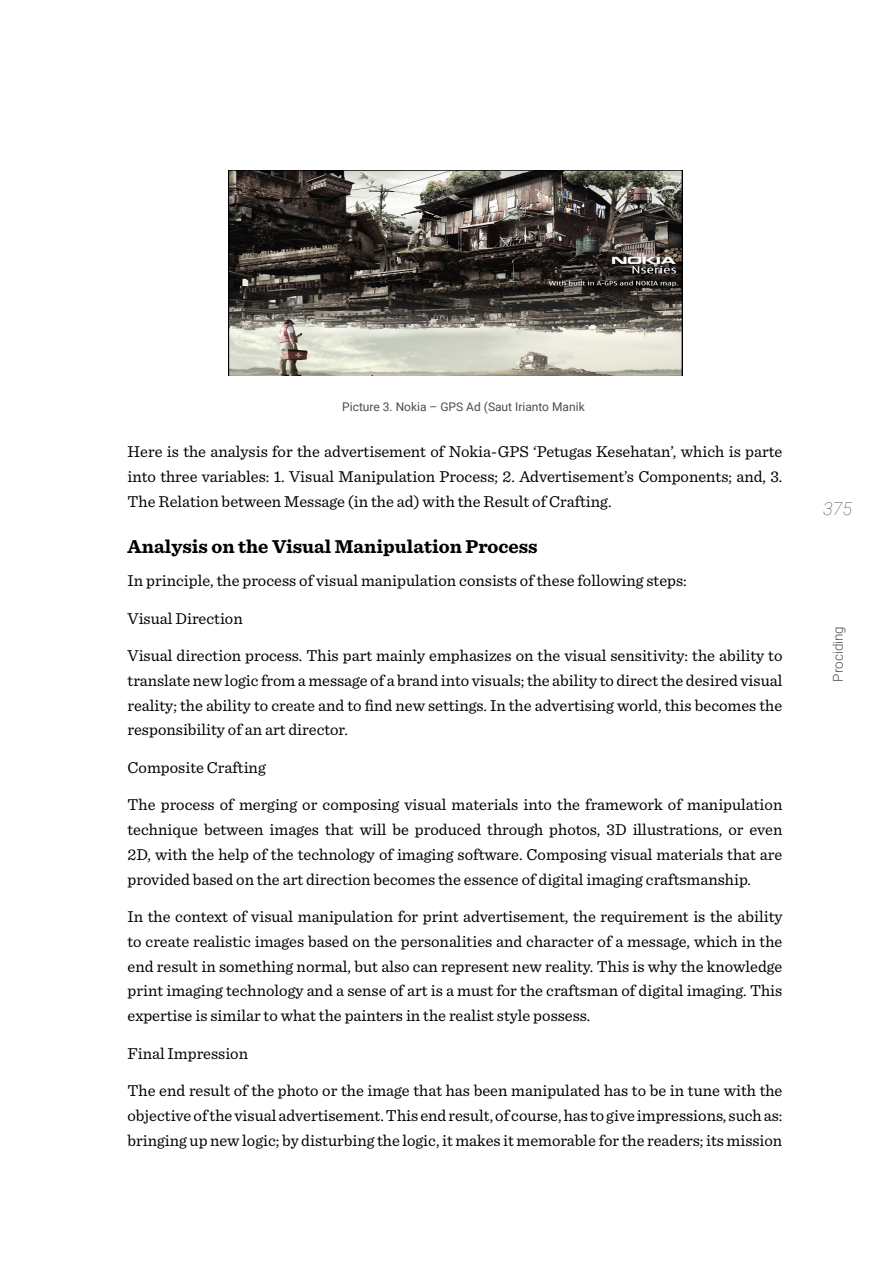
<style>
.page{position:relative;width:893px;height:1263px;background:#fff}
.page>*{position:absolute;margin:0;border:0;box-sizing:border-box;transform-origin:0 0}
.subab{font:700 19.5px "Sentinel";color:#000}
.t1{font:italic 100 18px "Roboto";color:#4d4d4d}
.bodytext_jurnal{font:16.5px/24.8px "Sentinel";color:#000;text-align:justify}
.t2{font:300 13.5px "Roboto";color:#4d4d4d}
.t3{font:12px "Roboto";color:#4d4d4d}
.t4{font:8.55px "Myriad Pro";letter-spacing:.04em;color:#000;scale:1.42 1}
</style>
<div class="page">
<svg style="left:229px;top:170px;width:453px;height:206px;background:#6f6b64"></svg>
<p class="t3" style="left:342px;top:398px;width:244px">Picture 3. Nokia – GPS Ad (Saut Irianto Manik</p>
<p class="bodytext_jurnal" style="left:128px;top:438px;width:656px">Here is the analysis for the advertisement of Nokia-GPS ‘Petugas Kesehatan’, which is parte into three variables: 1. Visual Manipulation Process; 2. Advertisement’s Components; and, 3.<br>The Relation between Message (in the ad) with the Result of Crafting.</p>
<p class="subab" style="left:128px;top:531px;width:412px">Analysis on the Visual Manipulation Process</p>
<p class="bodytext_jurnal" style="left:128px;top:567px;width:561px">In principle, the process of visual manipulation consists of these following steps:</p>
<p class="bodytext_jurnal" style="left:128px;top:605px;width:117px">Visual Direction</p>
<p class="bodytext_jurnal" style="left:128px;top:642px;width:656px">Visual direction process. This part mainly emphasizes on the visual sensitivity: the ability to translate new logic from a message of a brand into visuals; the ability to direct the desired visual reality; the ability to create and to find new settings. In the advertising world, this becomes the responsibility of an art director.</p>
<p class="bodytext_jurnal" style="left:128px;top:754px;width:140px">Composite Crafting</p>
<p class="bodytext_jurnal" style="left:128px;top:791px;width:656px">The process of merging or composing visual materials into the framework of manipulation technique between images that will be produced through photos, 3D illustrations, or even 2D, with the help of the technology of imaging software. Composing visual materials that are provided based on the art direction becomes the essence of digital imaging craftsmanship.</p>
<p class="bodytext_jurnal" style="left:128px;top:903px;width:656px">In the context of visual manipulation for print advertisement, the requirement is the ability to create realistic images based on the personalities and character of a message, which in the end result in something normal, but also can represent new reality. This is why the knowledge print imaging technology and a sense of art is a must for the craftsman of digital imaging. This expertise is similar to what the painters in the realist style possess.</p>
<p class="bodytext_jurnal" style="left:128px;top:1040px;width:122px">Final Impression</p>
<p class="bodytext_jurnal" style="left:128px;top:1077px;width:656px">The end result of the photo or the image that has been manipulated has to be in tune with the objective of the visual advertisement. This end result, of course, has to give impressions, such as: bringing up new logic; by disturbing the logic, it makes it memorable for the readers; its mission</p>
<p class="t4" style="left:381px;top:400px;width:81px">Tampak sebuah per-</p>
<p class="t4" style="left:381px;top:442px;width:29px">HP nya</p>
<p class="t1" style="left:823px;top:496px;width:30px">375</p>
<p class="t2" style="left:828px;top:682px;width:57px;rotate:-90deg">Prociding</p>
</div>
